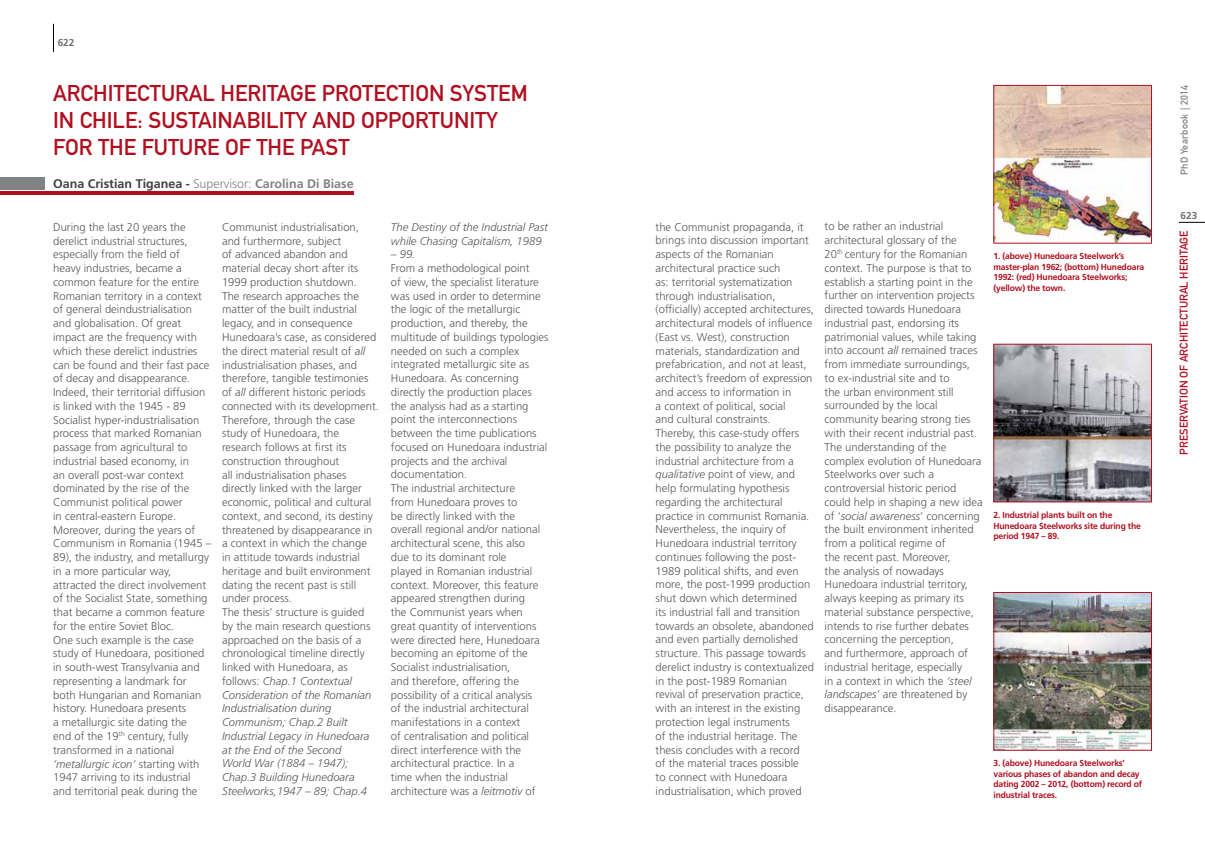
<style>
.page{position:relative;width:1205px;height:851px;background:#fff}
.page>*{position:absolute;margin:0;border:0;box-sizing:border-box;transform-origin:0 0}
.t1{font:22.5px "DIN Mittelschrift Std";color:#b10f1f}
.t2{font:700 12.5px "Frutiger LT Std";color:#414042}
.t3{font:300 11.25px/13.8px "Frutiger LT Std";color:#58595b}
.t4{font:italic 300 11.25px/13.8px "Frutiger LT Std";color:#58595b}
.t5{font:11.25px "DIN Mittelschrift Std";color:#b10f1f}
.t6{font:10px "DIN Mittelschrift Std";letter-spacing:.03em;color:#808285}
.t7{font:700 10px "Frutiger LT Std";color:#6d6e71}
.t8{font:700 8.75px/10.5px "Frutiger LT Std";letter-spacing:-.02em;color:#b10f1f}
.s1{font-weight:300;color:#808285}
.s2{color:#808285}
.s3{font-style:italic}
</style>
<div class="page">
<svg style="left:53px;top:24px;width:1px;height:28px"></svg>
<svg style="left:1179px;top:222px;width:26px;height:1px"></svg>
<hr style="left:0;top:191px;width:354px;height:4px;background:#b10f1f">
<div style="left:0;top:178px;width:44px;height:12px;background:#808285"></div>
<img style="left:995px;top:87px;width:155px;height:154px">
<div style="left:993px;top:85px;width:159px;height:158px;border:1px solid #b10f1f"></div>
<img style="left:995px;top:346px;width:155px;height:154px">
<div style="left:993px;top:344px;width:159px;height:158px;border:1px solid #b10f1f"></div>
<img style="left:995px;top:594px;width:155px;height:154px">
<div style="left:993px;top:592px;width:159px;height:158px;border:1px solid #b10f1f"></div>
<p class="t7" style="left:58px;top:37px;width:18px">622</p>
<h1 class="t1" style="left:53px;top:80px;width:68px">ARCHITECTURAL</h1>
<h1 class="t1" style="left:221px;top:80px;width:13px">HERITAGE</h1>
<h1 class="t1" style="left:322px;top:80px;width:27px">PROTECTION</h1>
<h1 class="t1" style="left:450px;top:80px;width:39px">SYSTEM</h1>
<h1 class="t1" style="left:53px;top:107px;width:121px">IN CHILE: SUSTAINABILIT</h1>
<h1 class="t1" style="left:296px;top:107px;width:32px">Y AND</h1>
<h1 class="t1" style="left:361px;top:107px;width:27px">OPPORTUNIT</h1>
<h1 class="t1" style="left:486px;top:107px;width:13px">Y</h1>
<h1 class="t1" style="left:53px;top:134px;width:14px">FOR</h1>
<h1 class="t1" style="left:98px;top:134px;width:70px">THE FUTURE</h1>
<h1 class="t1" style="left:225px;top:134px;width:101px">OF THE PAST</h1>
<p class="t2" style="left:53px;top:176px;width:302px">Oana Cristian Tiganea - <span class="s1">Supervisor:</span> <span class="s2">Carolina Di Biase</span></p>
<p class="t3" style="left:53px;top:220px;width:160px">During the last 20 years the derelict industrial structures, especially from the field of<br>heavy industries, became a common feature for the entire<br>Romanian territory in a context of general deindustrialisation and globalisation. Of great impact are the frequency with which these derelict industries can be found and their fast pace of decay and disappearance.<br>Indeed, their territorial diffusion is linked with the 1945 - 89<br>Socialist hyper-industrialisation process that marked Romanian passage from agricultural to industrial based economy, in<br>an overall post-war context dominated by the rise of the<br>Communist political power<br>in central-eastern Europe.<br>Moreover, during the years of<br>Communism in Romania (1945 –<br>89), the industry, and metallurgy in a more particular way, attracted the direct involvement of the Socialist State, something that became a common feature for the entire Soviet Bloc.<br>One such example is the case study of Hunedoara, positioned in south-west Transylvania and representing a landmark for both Hungarian and Romanian history. Hunedoara presents<br>a metallurgic site dating the<br>end of the 19<sup>th</sup> century, fully transformed in a national <span class="s3">‘metallurgic icon’</span> starting with<br>1947 arriving to its industrial and territorial peak during the</p>
<p class="t3" style="left:222px;top:220px;width:158px">Communist industrialisation, and furthermore, subject<br>of advanced abandon and material decay short after its<br>1999 production shutdown.<br>The research approaches the matter of the built industrial legacy, and in consequence<br>Hunedoara’s case, as considered the direct material result of <span class="s3">all </span>industrialisation phases, and therefore, tangible testimonies of <span class="s3">all</span> different historic periods connected with its development.<br>Therefore, through the case study of Hunedoara, the research follows at first its construction throughout<br>all industrialisation phases directly linked with the larger economic, political and cultural context, and second, its destiny threatened by disappearance in a context in which the change<br>in attitude towards industrial heritage and built environment dating the recent past is still under process.<br>The thesis’ structure is guided<br>by the main research questions approached on the basis of a chronological timeline directly linked with Hunedoara, as follows: <span class="s3">Chap.1 Contextual<br>Consideration of the Romanian<br>Industrialisation during<br>Communism; Chap.2 Built<br>Industrial Legacy in Hunedoara at the End of the Second<br>World War (1884 – 1947);<br>Chap.3 Building Hunedoara<br>Steelworks,1947 – 89; Chap.4</span></p>
<p class="t4" style="left:391px;top:220px;width:158px">The Destiny of the Industrial Past while Chasing Capitalism, 1989</p>
<p class="t4" style="left:391px;top:248px;width:26px">– 99.</p>
<p class="t3" style="left:391px;top:261px;width:159px">From a methodological point<br>of view, the specialist literature was used in order to determine the logic of the metallurgic production, and thereby, the multitude of buildings typologies needed on such a complex integrated metallurgic site as<br>Hunedoara. As concerning directly the production places the analysis had as a starting point the interconnections between the time publications focused on Hunedoara industrial projects and the archival documentation.<br>The industrial architecture<br>from Hunedoara proves to<br>be directly linked with the overall regional and/or national architectural scene, this also<br>due to its dominant role<br>played in Romanian industrial context. Moreover, this feature appeared strengthen during<br>the Communist years when great quantity of interventions were directed here, Hunedoara becoming an epitome of the<br>Socialist industrialisation,<br>and therefore, offering the possibility of a critical analysis<br>of the industrial architectural manifestations in a context<br>of centralisation and political direct interference with the architectural practice. In a<br>time when the industrial architecture was a <span class="s3">leitmotiv</span> of</p>
<p class="t3" style="left:656px;top:220px;width:160px">the Communist propaganda, it brings into discussion important aspects of the Romanian architectural practice such<br>as: territorial systematization through industrialisation, (officially) accepted architectures, architectural models of influence (East vs. West), construction materials, standardization and prefabrication, and not at least, architect’s freedom of expression and access to information in<br>a context of political, social<br>and cultural constraints.<br>Thereby, this case-study offers the possibility to analyze the industrial architecture from a <span class="s3">qualitative</span> point of view, and help formulating hypothesis regarding the architectural practice in communist Romania.<br>Nevertheless, the inquiry of<br>Hunedoara industrial territory continues following the post-<br>1989 political shifts, and even more, the post-1999 production shut down which determined<br>its industrial fall and transition towards an obsolete, abandoned and even partially demolished structure. This passage towards derelict industry is contextualized in the post-1989 Romanian revival of preservation practice, with an interest in the existing protection legal instruments<br>of the industrial heritage. The thesis concludes with a record<br>of the material traces possible<br>to connect with Hunedoara industrialisation, which proved</p>
<p class="t3" style="left:824px;top:220px;width:160px">to be rather an industrial architectural glossary of the<br>20<sup>th</sup> century for the Romanian context. The purpose is that to establish a starting point in the further on intervention projects directed towards Hunedoara industrial past, endorsing its patrimonial values, while taking into account <span class="s3">all</span> remained traces from immediate surroundings,<br>to ex-industrial site and to<br>the urban environment still surrounded by the local community bearing strong ties with their recent industrial past.<br>The understanding of the complex evolution of Hunedoara<br>Steelworks over such a controversial historic period could help in shaping a new idea of ‘<span class="s3">social awareness</span>’ concerning the built environment inherited from a political regime of<br>the recent past. Moreover,<br>the analysis of nowadays<br>Hunedoara industrial territory, always keeping as primary its material substance perspective, intends to rise further debates concerning the perception,<br>and furthermore, approach of industrial heritage, especially<br>in a context in which the <span class="s3">‘steel landscapes’</span> are threatened by disappearance.</p>
<p class="t8" style="left:993px;top:251px;width:152px">1. (above) Hunedoara Steelwork’s master-plan 1962; (bottom) Hunedoara<br>1992: (red) Hunedoara Steelworks; (yellow) the town.</p>
<p class="t8" style="left:993px;top:509px;width:149px">2. Industrial plants built on the<br>Hunedoara Steelworks site during the period 1947 – 89.</p>
<p class="t8" style="left:993px;top:757px;width:150px">3. (above) Hunedoara Steelworks’ various phases of abandon and decay dating 2002 – 2012, (bottom) record of industrial traces.</p>
<p class="t6" style="left:1178px;top:175px;width:92px;rotate:-90deg">PHD YEARBOOK | 2014</p>
<p class="t7" style="left:1180px;top:210px;width:18px">623</p>
<p class="t5" style="left:1177px;top:454px;width:225px;rotate:-90deg">PRESERVATION OF ARCHITECTURAL HERITAGE</p>
</div>
